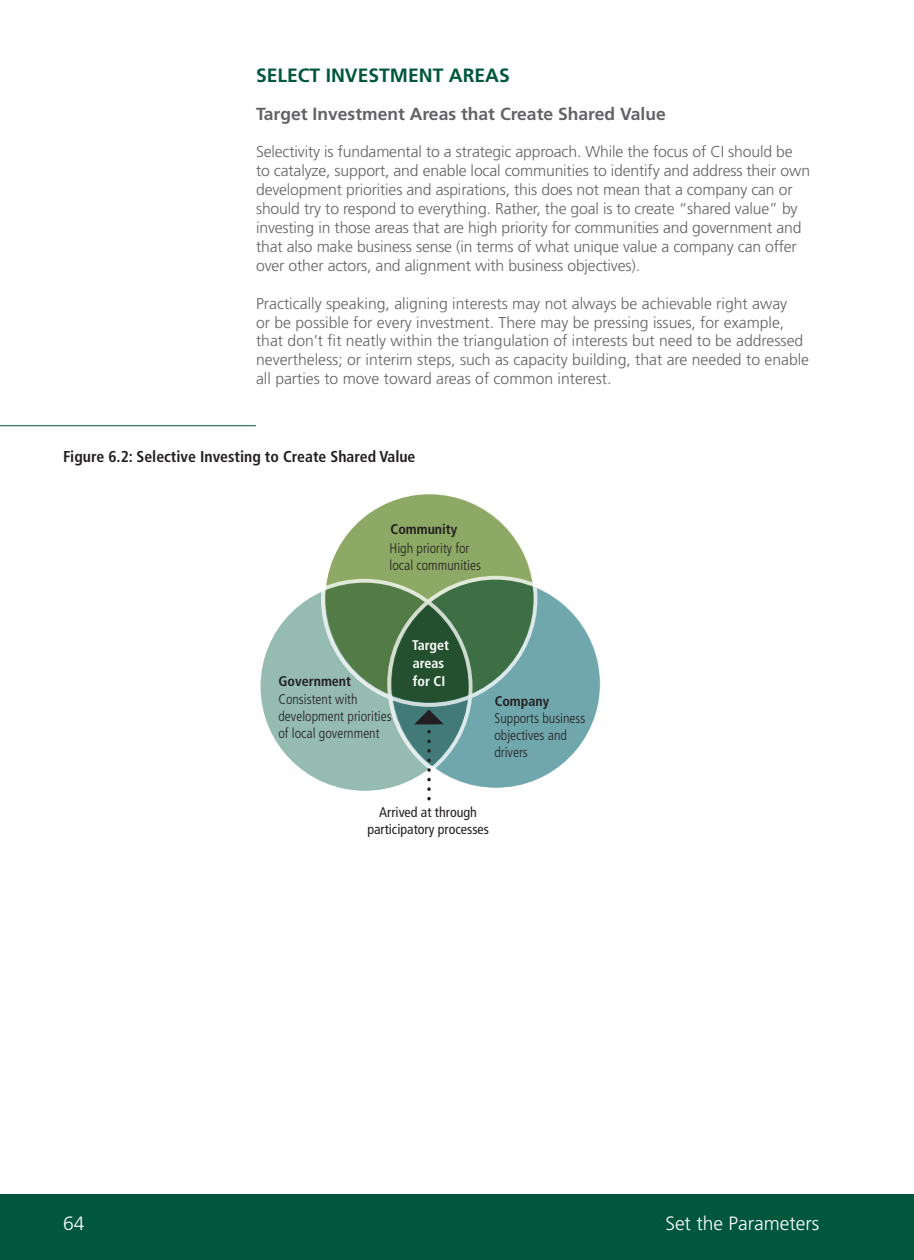
<style>
.page{position:relative;width:914px;height:1260px;background:#fff}
.page>*{position:absolute;margin:0;border:0;box-sizing:border-box;transform-origin:0 0}
.t1{font:700 19.25px "Frutiger LT";color:#00573c}
.t2{font:300 19.25px "Frutiger LT";color:#fff}
.t3{font:700 17.5px "Frutiger LT";color:#636366}
.t4{font:300 15.75px/18.9px "Frutiger LT";letter-spacing:-.01em;color:#636366}
.t5{font:700 condensed 15.75px "Frutiger LT";color:#231f20}
.t6{font:300 condensed 14px/16.8px "Frutiger LT";color:#231f20}
.t7{font:condensed 14px/16.8px "Frutiger LT";color:#231f20;text-align:center}
.t8{font:700 condensed 14px "Frutiger LT";color:#231f20}
.t9{font:700 condensed 14px/18px "Frutiger LT";color:#fff}
</style>
<div class="page">
<div style="left:0;top:1194px;width:914px;height:66px;background:#00573c"></div>
<hr style="left:0;top:425px;width:256px;height:1px;background:#00573c">
<div style="left:323px;top:492px;width:213px;height:212px;background:#8da965;border-radius:50%"></div>
<svg style="left:258px;top:580px;width:213px;height:213px;background:#8caf9b"></svg>
<svg style="left:390px;top:577px;width:212px;height:213px;background:#619186"></svg>
<svg style="left:414px;top:710px;width:30px;height:91px"></svg>
<p class="t1" style="left:256px;top:64px;width:255px">SELECT INVESTMENT AREAS</p>
<p class="t3" style="left:256px;top:103px;width:411px">Target Investment Areas that Create Shared Value</p>
<p class="t4" style="left:256px;top:143px;width:555px">Selectivity is fundamental to a strategic approach. While the focus of CI should be to catalyze, support, and enable local communities to identify and address their own development priorities and aspirations, this does not mean that a company can or should try to respond to everything. Rather, the goal is to create “shared value” by investing in those areas that are high priority for communities and government and that also make business sense (in terms of what unique value a company can offer over other actors, and alignment with business objectives).</p>
<p class="t4" style="left:256px;top:294px;width:554px">Practically speaking, aligning interests may not always be achievable right away<br>or be possible for every investment. There may be pressing issues, for example, that don’t fit neatly within the triangulation of interests but need to be addressed nevertheless; or interim steps, such as capacity building, that are needed to enable all parties to move toward areas of common interest.</p>
<p class="t5" style="left:63px;top:447px;width:354px">Figure 6.2: Selective Investing to Create Shared Value</p>
<p class="t8" style="left:390px;top:521px;width:68px">Community</p>
<p class="t6" style="left:389px;top:540px;width:93px">High priority for local communities</p>
<p class="t8" style="left:278px;top:673px;width:74px">Government</p>
<p class="t6" style="left:278px;top:691px;width:115px">Consistent with development priorities of local government</p>
<p class="t9" style="left:412px;top:636px;width:38px">Target areas for CI</p>
<p class="t8" style="left:494px;top:693px;width:56px">Company</p>
<p class="t6" style="left:494px;top:710px;width:93px">Supports business objectives and drivers</p>
<p class="t7" style="left:367px;top:804px;width:123px">Arrived at through participatory processes</p>
<p class="t2" style="left:63px;top:1212px;width:23px">64</p>
<p class="t2" style="left:665px;top:1212px;width:155px">Set the Parameters</p>
</div>
